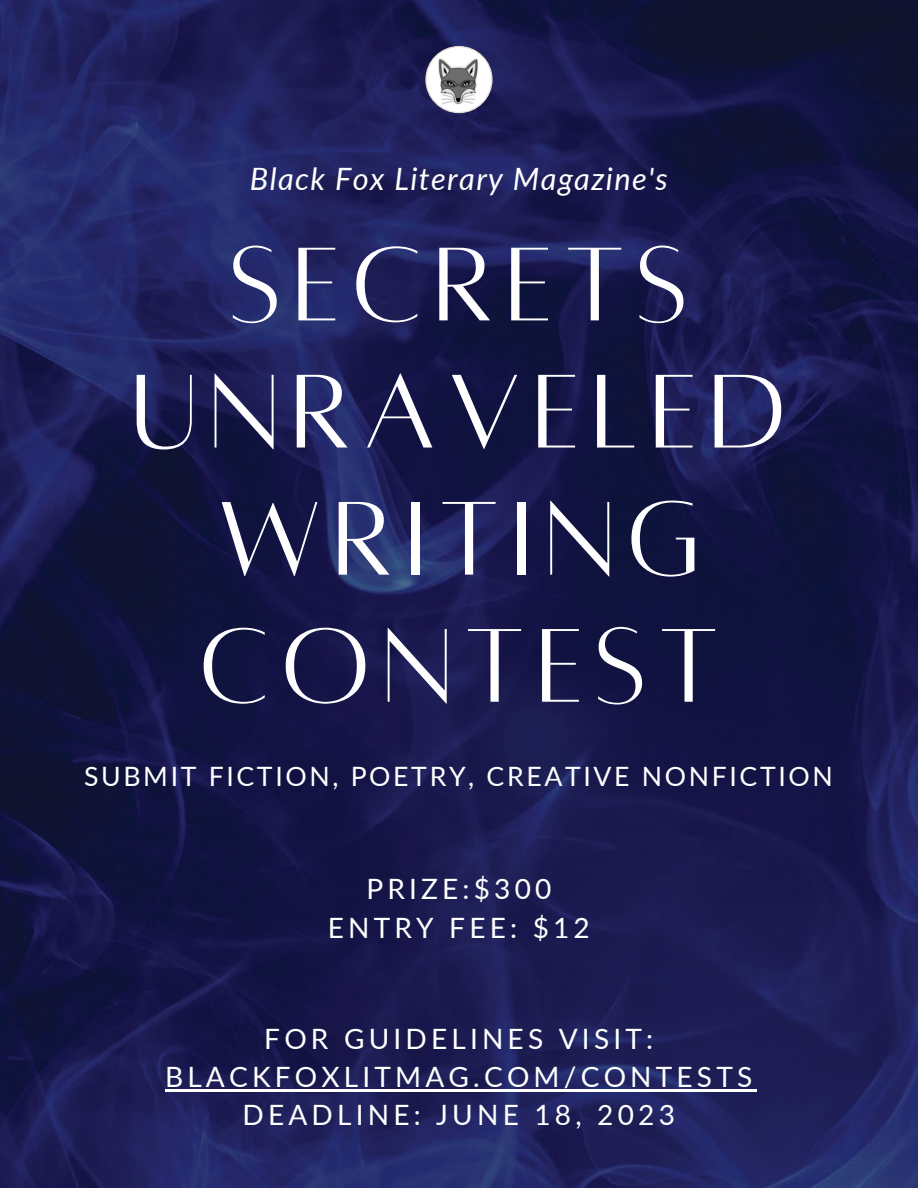
<style>
.page{position:relative;width:918px;height:1188px;background:#fff}
.page>*{position:absolute;margin:0;border:0;box-sizing:border-box;transform-origin:0 0}
.t1{font:115.5px/127.1px "Alta regular";letter-spacing:.1em;color:#fff;text-align:center}
.t2{font:italic 30.75px "Lato";letter-spacing:.045em;color:#fff}
.t3{font:28.05px/38.2px "Lato";letter-spacing:.15em;color:#fff;text-align:center}
.t4{font:26.7px "Lato";letter-spacing:.1em;color:#fff}
</style>
<div class="page">
<img style="left:0;top:0;width:714px;height:722px">
<img style="left:714px;top:0;width:204px;height:1188px">
<img style="left:0;top:722px;width:715px;height:466px">
<hr style="left:165px;top:1089px;width:592px;height:2px;background:#fff">
<svg style="left:425px;top:46px;width:68px;height:67px"></svg>
<p class="t2" style="left:250px;top:159px;width:420px">Black Fox Literary Magazine's</p>
<h1 class="t1" style="left:131px;top:222px;width:657px">SECRETS<br>UNRAVELED<br>WRITING<br>CONTEST</h1>
<p class="t4" style="left:84px;top:760px;width:750px">SUBMIT FICTION, POETRY, CREATIVE NONFICTION</p>
<p class="t3" style="left:328px;top:868px;width:264px;line-height:39px">PRIZE:$300<br>ENTRY FEE: $12</p>
<p class="t3" style="left:165px;top:1019px;width:589px">FOR GUIDELINES VISIT:<br>BLACKFOXLITMAG.COM/CONTESTS<br>DEADLINE: JUNE 18, 2023</p>
</div>
